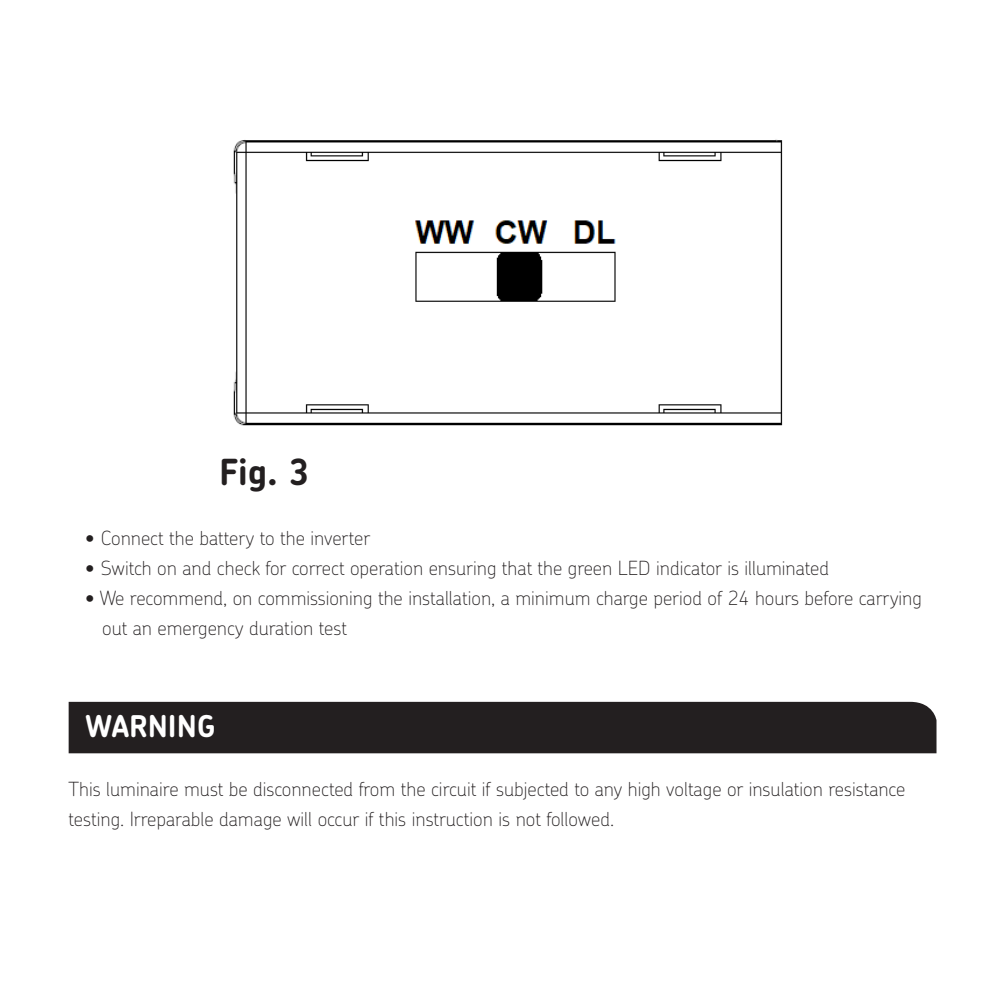
<style>
.page{position:relative;width:1004px;height:1004px;background:#fff}
.page>*{position:absolute;margin:0;border:0;box-sizing:border-box;transform-origin:0 0}
.t1{font:700 36px "Chevin Pro";color:#231f20}
.t2{font:700 30px "Chevin Pro";color:#fff}
.t3{font:100 19.5px/30px "Chevin Pro";color:#231f20}
.s1{font-weight:500}
</style>
<div class="page">
<img style="left:233px;top:139px;width:550px;height:287px">
<div style="left:69px;top:701px;width:867px;height:52px;background:#231f20"></div>
<h1 class="t1" style="left:219px;top:448px;width:92px">Fig. 3</h1>
<p class="t3" style="left:86px;top:522px;width:286px"><span class="s1">•</span> Connect the battery to the inverter</p>
<p class="t3" style="left:86px;top:552px;width:745px"><span class="s1">•</span> Switch on and check for correct operation ensuring that the green LED indicator is illuminated</p>
<p class="t3" style="left:102px;top:582px;width:821px;text-indent:-16px"><span class="s1">•</span> We recommend, on commissioning the installation, a minimum charge period of 24 hours before carrying out an emergency duration test</p>
<h2 class="t2" style="left:86px;top:706px;width:131px">WARNING</h2>
<p class="t3" style="left:69px;top:773px;width:838px">This luminaire must be disconnected from the circuit if subjected to any high voltage or insulation resistance testing. Irreparable damage will occur if this instruction is not followed.</p>
</div>
